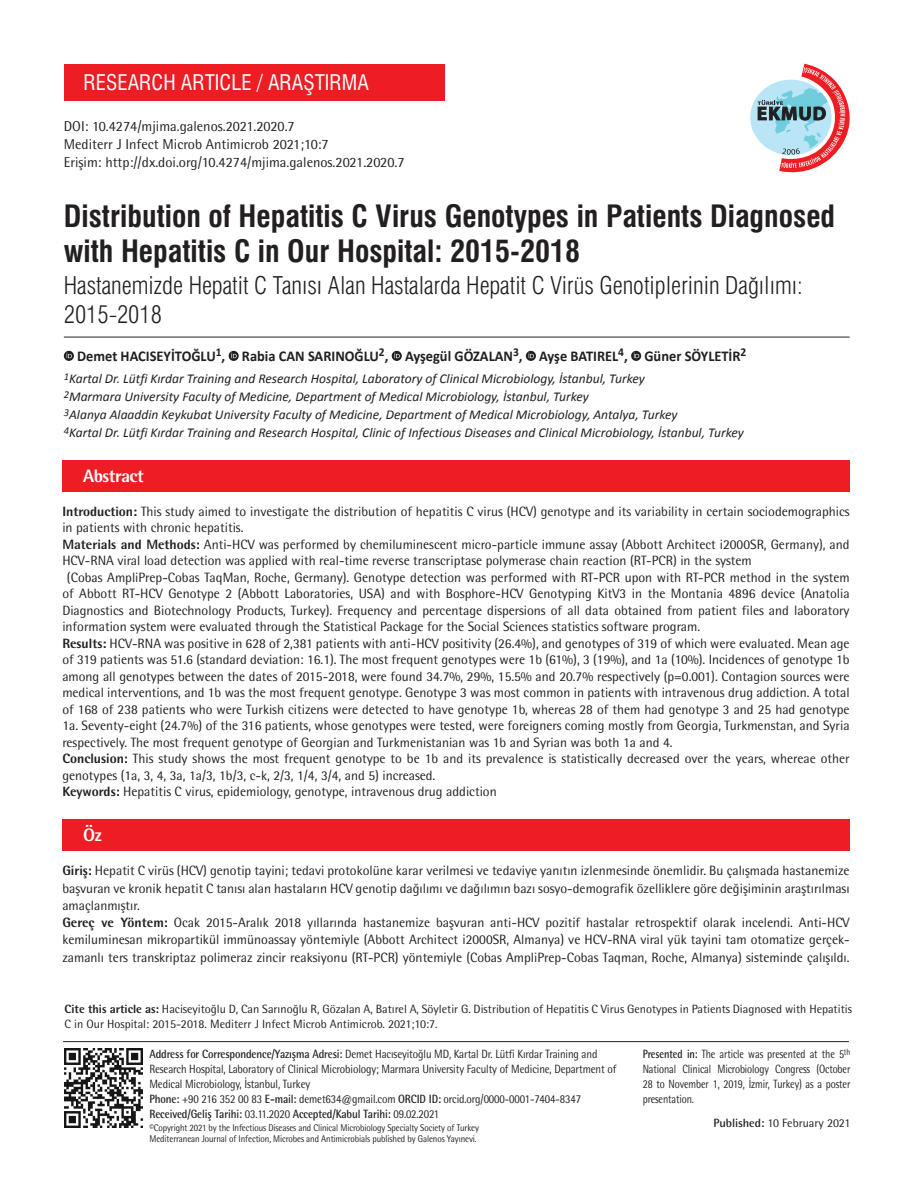
<style>
.page{position:relative;width:915px;height:1191px;background:#fff}
.page>*{position:absolute;margin:0;border:0;box-sizing:border-box;transform-origin:0 0}
.BASLIK{font:30px/34.5px "Swiss Condensed Bold Tr";color:#231f20}
._2__BASLIK{font:24px/28.5px "Swiss Condensed Light Tr";color:#231f20}
.BASLIK-2{font:21px "Swiss Condensed Tr";color:#fff}
.t1{font:800 18px "Rotis Semi Sans Std";letter-spacing:-.025em;color:#fff}
.YAZARLAR{font:700 15px "Calibri";color:#231f20;scale:.96 1}
.t2{font:14.25px "Rotis Semi Sans Std";color:#231f20}
.OZET{font:13.5px/16.5px "Rotis Semi Sans Std";color:#231f20;text-align:justify}
.KURUM{font:italic 13.5px "Calibri";color:#231f20}
.YAZI{font:12px/15px "Rotis Semi Sans Std";letter-spacing:-.01em;color:#231f20;scale:.9 1}
.YAZI-2{font:12px/15px "Rotis Semi Sans Std";letter-spacing:-.01em;color:#231f20}
.YAZI-3{font:12px/15px "Rotis Semi Sans Std";letter-spacing:-.01em;color:#231f20;text-align:justify;scale:.84 1}
.t3{font:9.75px "Rotis Semi Sans Std";letter-spacing:-.01em;color:#231f20;scale:.9 1}
.s1{font-weight:800}
.s2{font-weight:700}
</style>
<div class="page">
<div style="left:750px;top:80px;width:81px;height:75px;background:#bae5f6;border-radius:50%"></div>
<svg style="left:757px;top:64px;width:93px;height:109px"></svg>
<div style="left:62px;top:460px;width:787px;height:31px;background:#ee1d23"></div>
<div style="left:62px;top:819px;width:787px;height:31px;background:#ee1d23"></div>
<svg style="left:64px;top:351px;width:10px;height:10px"></svg>
<svg style="left:66px;top:353px;width:6px;height:5px"></svg>
<svg style="left:228px;top:351px;width:11px;height:10px"></svg>
<svg style="left:231px;top:353px;width:6px;height:5px"></svg>
<svg style="left:391px;top:351px;width:10px;height:10px"></svg>
<svg style="left:394px;top:353px;width:6px;height:5px"></svg>
<svg style="left:525px;top:351px;width:10px;height:10px"></svg>
<svg style="left:528px;top:353px;width:6px;height:5px"></svg>
<svg style="left:631px;top:351px;width:10px;height:10px"></svg>
<svg style="left:633px;top:353px;width:6px;height:5px"></svg>
<hr style="left:64px;top:337px;width:785px;height:1px;background:#231f20">
<div style="left:64px;top:64px;width:380px;height:37px;background:#ee1d23"></div>
<hr style="left:63px;top:1041px;width:785px;height:1px;background:#231f20">
<img style="left:64px;top:1049px;width:78px;height:78px">
<p class="BASLIK-2" style="left:83px;top:70px;width:287px">RESEARCH ARTICLE / ARAŞTIRMA</p>
<p class="t2" style="left:64px;top:117px;width:232px">DOI: 10.4274/mjima.galenos.2021.2020.7</p>
<p class="t2" style="left:64px;top:135px;width:266px">Mediterr J Infect Microb Antimicrob 2021;10:7</p>
<p class="t2" style="left:64px;top:153px;width:342px">Erişim: http://dx.doi.org/10.4274/mjima.galenos.2021.2020.7</p>
<p class="BASLIK" style="left:64px;top:199px;width:772px">Distribution of Hepatitis C Virus Genotypes in Patients Diagnosed with Hepatitis C in Our Hospital: 2015-2018</p>
<p class="_2__BASLIK" style="left:64px;top:271px;width:740px">Hastanemizde Hepatit C Tanısı Alan Hastalarda Hepatit C Virüs Genotiplerinin Dağılımı:<br>2015-2018</p>
<p class="YAZARLAR" style="left:77px;top:347px;width:698px">Demet HACISEYİTOĞLU<sup>1</sup>, Rabia CAN SARINOĞLU<sup>2</sup>, Ayşegül GÖZALAN<sup>3</sup>, Ayşe BATIREL<sup>4</sup>, Güner SÖYLETİR<sup>2</sup></p>
<p class="KURUM" style="left:64px;top:370px;width:582px"><sup>1</sup>Kartal Dr. Lütfi Kırdar Training and Research Hospital, Laboratory of Clinical Microbiology, İstanbul, Turkey</p>
<p class="KURUM" style="left:64px;top:388px;width:526px"><sup>2</sup>Marmara University Faculty of Medicine, Department of Medical Microbiology, İstanbul, Turkey</p>
<p class="KURUM" style="left:64px;top:406px;width:615px"><sup>3</sup>Alanya Alaaddin Keykubat University Faculty of Medicine, Department of Medical Microbiology, Antalya, Turkey</p>
<p class="KURUM" style="left:64px;top:424px;width:681px"><sup>4</sup>Kartal Dr. Lütfi Kırdar Training and Research Hospital, Clinic of Infectious Diseases and Clinical Microbiology, İstanbul, Turkey</p>
<p class="t1" style="left:83px;top:464px;width:62px">Abstract</p>
<p class="OZET" style="left:62px;top:503px;width:788px"><span class="s1">Introduction:</span> This study aimed to investigate the distribution of hepatitis C virus (HCV) genotype and its variability in certain sociodemographics in patients with chronic hepatitis.</p>
<p class="OZET" style="left:62px;top:536px;width:788px"><span class="s1">Materials and Methods:</span> Anti-HCV was performed by chemiluminescent micro-particle immune assay (Abbott Architect i2000SR, Germany), and<br>HCV-RNA viral load detection was applied with real-time reverse transcriptase polymerase chain reaction (RT-PCR) in the system</p>
<p class="OZET" style="left:62px;top:569px;width:788px;text-indent:5px">(Cobas AmpliPrep-Cobas TaqMan, Roche, Germany). Genotype detection was performed with RT-PCR upon with RT-PCR method in the system of Abbott RT-HCV Genotype 2 (Abbott Laboratories, USA) and with Bosphore-HCV Genotyping KitV3 in the Montania 4896 device (Anatolia Diagnostics and Biotechnology Products, Turkey). Frequency and percentage dispersions of all data obtained from patient files and laboratory information system were evaluated through the Statistical Package for the Social Sciences statistics software program.</p>
<p class="OZET" style="left:62px;top:635px;width:788px"><span class="s1">Results:</span> HCV-RNA was positive in 628 of 2,381 patients with anti-HCV positivity (26.4%), and genotypes of 319 of which were evaluated. Mean age of 319 patients was 51.6 (standard deviation: 16.1). The most frequent genotypes were 1b (61%), 3 (19%), and 1a (10%). Incidences of genotype 1b among all genotypes between the dates of 2015-2018, were found 34.7%, 29%, 15.5% and 20.7% respectively (p=0.001). Contagion sources were medical interventions, and 1b was the most frequent genotype. Genotype 3 was most common in patients with intravenous drug addiction. A total of 168 of 238 patients who were Turkish citizens were detected to have genotype 1b, whereas 28 of them had genotype 3 and 25 had genotype 1a. Seventy-eight (24.7%) of the 316 patients, whose genotypes were tested, were foreigners coming mostly from Georgia, Turkmenstan, and Syria respectively. The most frequent genotype of Georgian and Turkmenistanian was 1b and Syrian was both 1a and 4.</p>
<p class="OZET" style="left:62px;top:750px;width:788px"><span class="s1">Conclusion:</span> This study shows the most frequent genotype to be 1b and its prevalence is statistically decreased over the years, whereae other genotypes (1a, 3, 4, 3a, 1a/3, 1b/3, c-k, 2/3, 1/4, 3/4, and 5) increased.</p>
<p class="OZET" style="left:62px;top:783px;width:436px"><span class="s1">Keywords:</span> Hepatitis C virus, epidemiology, genotype, intravenous drug addiction</p>
<p class="t1" style="left:83px;top:824px;width:20px">Öz</p>
<p class="OZET" style="left:62px;top:862px;width:788px;line-height:17.2px"><span class="s1">Giriş:</span> Hepatit C virüs (HCV) genotip tayini; tedavi protokolüne karar verilmesi ve tedaviye yanıtın izlenmesinde önemlidir. Bu çalışmada hastanemize başvuran ve kronik hepatit C tanısı alan hastaların HCV genotip dağılımı ve dağılımın bazı sosyo-demografik özelliklere göre değişiminin araştırılması amaçlanmıştır.</p>
<p class="OZET" style="left:62px;top:913px;width:788px;line-height:17.2px"><span class="s1">Gereç ve Yöntem:</span> Ocak 2015-Aralık 2018 yıllarında hastanemize başvuran anti-HCV pozitif hastalar retrospektif olarak incelendi. Anti-HCV kemiluminesan mikropartikül immünoassay yöntemiyle (Abbott Architect i2000SR, Almanya) ve HCV-RNA viral yük tayini tam otomatize gerçek&shy;zamanlı ters transkriptaz polimeraz zincir reaksiyonu (RT-PCR) yöntemiyle (Cobas AmpliPrep-Cobas Taqman, Roche, Almanya) sisteminde çalışıldı.</p>
<p class="YAZI-2" style="left:65px;top:1001px;width:788px"><span class="s1">Cite this article as:</span> Haciseyitoğlu D, Can Sarınoğlu R, Gözalan A, Batırel A, Söyletir G. Distribution of Hepatitis C Virus Genotypes in Patients Diagnosed with Hepatitis<br>C in Our Hospital: 2015-2018. Mediterr J Infect Microb Antimicrob. 2021;10:7.</p>
<p class="YAZI" style="left:149px;top:1045px;width:520px"><span class="s2">Address for Correspondence/Yazışma Adresi:</span> Demet Hacıseyitoğlu MD, Kartal Dr. Lütfi Kırdar Training and<br>Research Hospital, Laboratory of Clinical Microbiology; Marmara University Faculty of Medicine, Department of<br>Medical Microbiology, İstanbul, Turkey</p>
<p class="YAZI" style="left:149px;top:1090px;width:481px"><span class="s2">Phone:</span> +90 216 352 00 83 <span class="s2">E-mail:</span> demet634@gmail.com <span class="s2">ORCID ID:</span> orcid.org/0000-0001-7404-8347<br><span class="s2">Received/Geliş Tarihi:</span> 03.11.2020 <span class="s2">Accepted/Kabul Tarihi:</span> 09.02.2021</p>
<p class="t3" style="left:149px;top:1121px;width:367px">©Copyright 2021 by the Infectious Diseases and Clinical Microbiology Specialty Society of Turkey</p>
<p class="t3" style="left:149px;top:1133px;width:365px">Mediterranean Journal of Infection, Microbes and Antimicrobials published by Galenos Yayınevi.</p>
<p class="YAZI-3" style="left:642px;top:1045px;width:249px"><span class="s2">Presented in:</span> The article was presented at the 5<sup>th </sup>National Clinical Microbiology Congress (October 28 to November 1, 2019, İzmir, Turkey) as a poster presentation.</p>
<p class="YAZI-2" style="left:713px;top:1115px;width:138px"><span class="s2">Published:</span> 10 February 2021</p>
</div>
